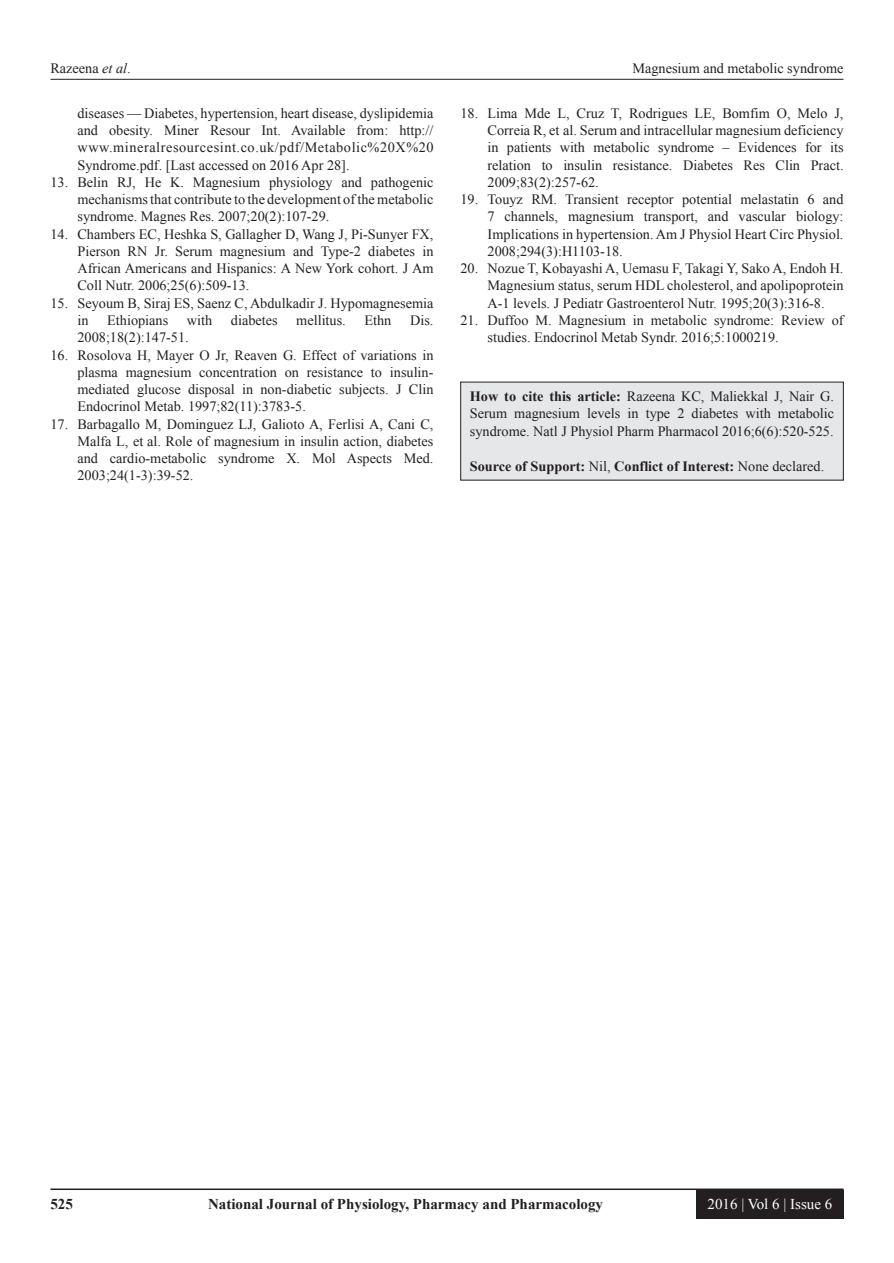
<style>
.page{position:relative;width:894px;height:1263px;background:#fff}
.page>*{position:absolute;margin:0;border:0;box-sizing:border-box;transform-origin:0 0}
.t1{font:700 15px "Times New Roman";color:#231f20}
.t2{font:15px "Times New Roman";color:#fff}
.REF{font:14.25px/17.2px "Times New Roman";color:#231f20;text-align:justify}
.HTC{font:14.25px/17.2px "Times New Roman";color:#231f20;text-align:justify}
.HTC-2{font:700 14.25px "Times New Roman";color:#231f20}
.s1{font-style:italic}
.s2{font-weight:700}
.s3{font-weight:400}
</style>
<div class="page">
<hr style="left:50px;top:79px;width:793px;height:1px;background:#231f20">
<hr style="left:50px;top:1188px;width:793px;height:2px;background:#231f20">
<div style="left:696px;top:1190px;width:147px;height:28px;background:#231f20"></div>
<div style="left:460px;top:382px;width:383px;height:98px;background:#e6e7e9"></div>
<p class="REF" style="left:50px;top:59px;width:82px">Razeena <span class="s1">et al</span>.</p>
<p class="REF" style="left:632px;top:59px;width:212px">Magnesium and metabolic syndrome</p>
<p class="REF" style="left:77px;top:104px;width:357px">diseases — Diabetes, hypertension, heart disease, dyslipidemia and obesity. Miner Resour Int. Available from: http:// www.mineralresourcesint.co.uk/pdf/Metabolic%20X%20<br>Syndrome.pdf. [Last accessed on 2016 Apr 28].</p>
<p class="REF" style="left:77px;top:173px;width:357px;text-indent:-27px">13. Belin RJ, He K. Magnesium physiology and pathogenic mechanisms that contribute to the development of the metabolic syndrome. Magnes Res. 2007;20(2):107-29.</p>
<p class="REF" style="left:77px;top:225px;width:357px;text-indent:-27px">14. Chambers EC, Heshka S, Gallagher D, Wang J, Pi-Sunyer FX, Pierson RN Jr. Serum magnesium and Type-2 diabetes in African Americans and Hispanics: A New York cohort. J Am Coll Nutr. 2006;25(6):509-13.</p>
<p class="REF" style="left:77px;top:294px;width:357px;text-indent:-27px">15. Seyoum B, Siraj ES, Saenz C, Abdulkadir J. Hypomagnesemia in</p>
<p class="REF" style="left:107px;top:311px;width:62px">Ethiopians</p>
<p class="REF" style="left:187px;top:311px;width:27px">with</p>
<p class="REF" style="left:231px;top:311px;width:48px">diabetes</p>
<p class="REF" style="left:296px;top:311px;width:51px">mellitus.</p>
<p class="REF" style="left:364px;top:311px;width:28px">Ethn</p>
<p class="REF" style="left:410px;top:311px;width:25px">Dis.</p>
<p class="REF" style="left:77px;top:328px;width:113px">2008;18(2):147-51.</p>
<p class="REF" style="left:77px;top:346px;width:357px;text-indent:-27px">16. Rosolova H, Mayer O Jr, Reaven G. Effect of variations in plasma magnesium concentration on resistance to insulin&shy;mediated glucose disposal in non-diabetic subjects. J Clin Endocrinol Metab. 1997;82(11):3783-5.</p>
<p class="REF" style="left:77px;top:415px;width:357px;text-indent:-27px">17. Barbagallo M, Dominguez LJ, Galioto A, Ferlisi A, Cani C, Malfa L, et al. Role of magnesium in insulin action, diabetes and cardio-metabolic syndrome X. Mol Aspects Med.<br>2003;24(1-3):39-52.</p>
<p class="REF" style="left:487px;top:104px;width:357px;text-indent:-27px">18. Lima Mde L, Cruz T, Rodrigues LE, Bomfim O, Melo J, Correia R, et al. Serum and intracellular magnesium deficiency in patients with metabolic syndrome – Evidences for its relation to insulin resistance. Diabetes Res Clin Pract.<br>2009;83(2):257-62.</p>
<p class="REF" style="left:487px;top:190px;width:357px;text-indent:-27px">19. Touyz RM. Transient receptor potential melastatin 6 and 7 channels, magnesium transport, and vascular biology:<br>Implications in hypertension. Am J Physiol Heart Circ Physiol.<br>2008;294(3):H1103-18.</p>
<p class="REF" style="left:487px;top:259px;width:357px;text-indent:-27px">20. Nozue T, Kobayashi A, Uemasu F, Takagi Y, Sako A, Endoh H.<br>Magnesium status, serum HDL cholesterol, and apolipoprotein A-1 levels. J Pediatr Gastroenterol Nutr. 1995;20(3):316-8.</p>
<p class="REF" style="left:487px;top:311px;width:357px;text-indent:-27px">21. Duffoo M. Magnesium in metabolic syndrome: Review of studies. Endocrinol Metab Syndr. 2016;5:1000219.</p>
<p class="HTC" style="left:469px;top:387px;width:365px"><span class="s2">How to cite this article:</span> Razeena KC, Maliekkal J, Nair G.<br>Serum magnesium levels in type 2 diabetes with metabolic syndrome. Natl J Physiol Pharm Pharmacol 2016;6(6):520-525.</p>
<p class="HTC-2" style="left:469px;top:456px;width:356px">Source of Support: <span class="s3">Nil,</span> Conflict of Interest: <span class="s3">None declared.</span></p>
<p class="t1" style="left:50px;top:1193px;width:24px">525</p>
<p class="t1" style="left:208px;top:1193px;width:396px">National Journal of Physiology, Pharmacy and Pharmacology</p>
<p class="t2" style="left:707px;top:1193px;width:126px">2016 | Vol 6 | Issue 6</p>
</div>
